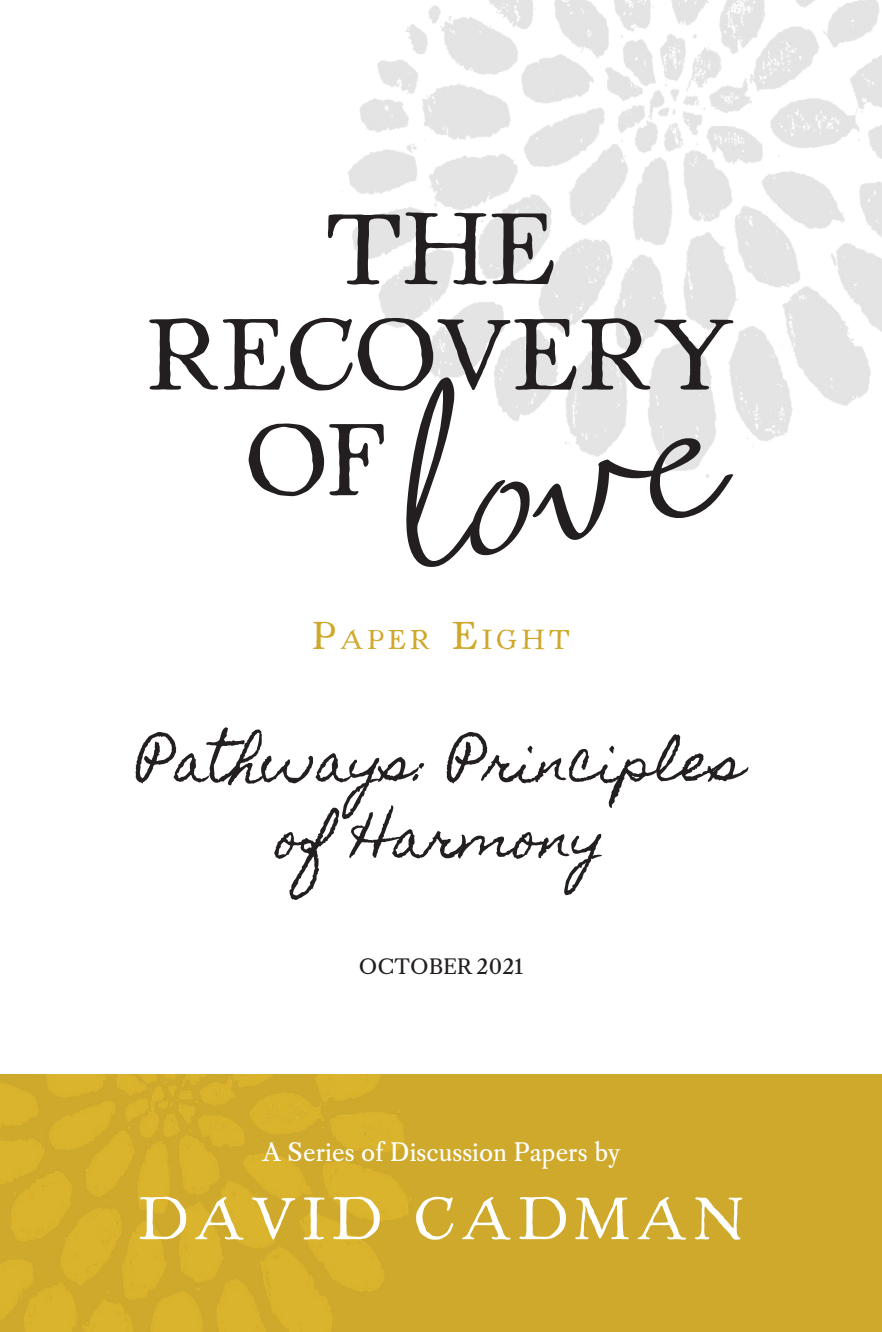
<style>
.page{position:relative;width:882px;height:1332px;background:#fff}
.page>*{position:absolute;margin:0;border:0;box-sizing:border-box;transform-origin:0 0}
.t1{font:283.8px "wheatland demo";color:#231f20}
.t2{font:88px "Powell Antique";color:#231f20}
.t3{font:52px/76px "Homemade Apple";color:#231f20;text-align:center}
.t4{font:52px "Powell Antique";letter-spacing:.12em;color:#fff}
.t5{font:24px "Caslon OS";color:#fff}
.t6{font:23.8px "Powell Antique";letter-spacing:.17em;color:#cfa82b}
.t7{font:20px "Caslon OS";letter-spacing:.005em;color:#231f20}
.s1{font-size:34px}
</style>
<div class="page">
<img style="left:348px;top:0;width:534px;height:478px">
<img style="left:0;top:1075px;width:882px;height:257px">
<h2 class="t2" style="left:326px;top:186px;width:232px">THE</h2>
<h2 class="t2" style="left:147px;top:292px;width:590px">RECOVERY</h2>
<h2 class="t2" style="left:246px;top:398px;width:141px">OF</h2>
<h1 class="t1" style="left:362px;top:361px;width:327px;rotate:-10deg">LOVe</h1>
<p class="t6" style="left:312px;top:623px;width:259px"><span class="s1">P</span>APER <span class="s1">E</span>IGHT</p>
<p class="t3" style="left:138px;top:724px;width:607px">Pathways: Principles of Harmony</p>
<p class="t7" style="left:359px;top:951px;width:166px">OCTOBER 2021</p>
<p class="t5" style="left:262px;top:1135px;width:359px">A Series of Discussion Papers by</p>
<p class="t4" style="left:138px;top:1182px;width:607px">DAVID CADMAN</p>
</div>
